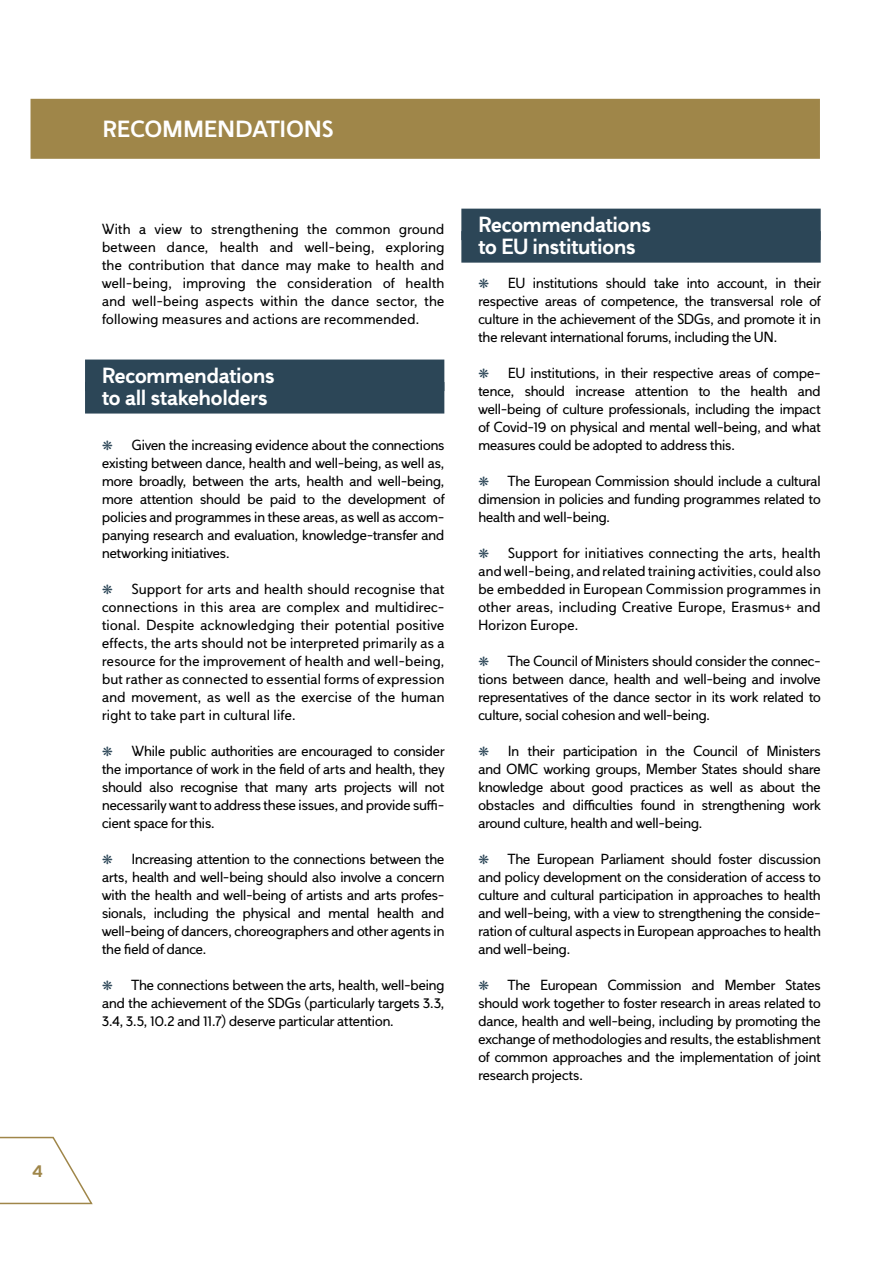
<style>
.page{position:relative;width:893px;height:1263px;background:#fff}
.page>*{position:absolute;margin:0;border:0;box-sizing:border-box;transform-origin:0 0}
.titre-sous{font:700 24px "Copenhagen Grotesk Nova";letter-spacing:.02em;color:#fff}
.titres_sous_sous_Rec{font:700 22.5px "Copenhagen Grotesk Nova";letter-spacing:-.005em;color:#fff}
.t1{font:700 18px "Copenhagen Grotesk Nova";color:#9f8649}
.luciole_tab{font:15px/18px "Copenhagen Grotesk Nova";color:#000;text-align:justify}
.Luciole_10{font:15px/18px "Copenhagen Grotesk Nova";letter-spacing:.03em;color:#000;text-align:justify}
</style>
<div class="page">
<svg style="left:0;top:1136px;width:93px;height:69px"></svg>
<div style="left:85px;top:360px;width:359px;height:31px;background:#2c4657"></div>
<div style="left:85px;top:382px;width:359px;height:32px;background:#2c4657"></div>
<div style="left:461px;top:209px;width:360px;height:31px;background:#2c4657"></div>
<div style="left:461px;top:231px;width:360px;height:32px;background:#2c4657"></div>
<div style="left:31px;top:99px;width:789px;height:60px;background:#9f8649"></div>
<p class="t1" style="left:32px;top:1160px;width:12px">4</p>
<p class="titre-sous" style="left:103px;top:114px;width:232px">RECOMMENDATIONS</p>
<p class="Luciole_10" style="left:102px;top:220px;width:344px">With a view to strengthening the common ground between dance, health and well-being, exploring the contribution that dance may make to health and well-being, improving the consideration of health and well-being aspects within the dance sector, the following measures and actions are recommended.</p>
<p class="titres_sous_sous_Rec" style="left:102px;top:361px;width:174px">Recommendations</p>
<p class="titres_sous_sous_Rec" style="left:102px;top:384px;width:167px">to all stakeholders</p>
<p class="luciole_tab" style="left:102px;top:436px;width:344px;text-indent:30px">Given the increasing evidence about the connections existing between dance, health and well-being, as well as, more broadly, between the arts, health and well-being, more attention should be paid to the development of policies and programmes in these areas, as well as accom&shy;panying research and evaluation, knowledge-transfer and networking initiatives.</p>
<p class="luciole_tab" style="left:102px;top:580px;width:344px;text-indent:30px">Support for arts and health should recognise that connections in this area are complex and multidirec&shy;tional. Despite acknowledging their potential positive effects, the arts should not be interpreted primarily as a resource for the improvement of health and well-being, but rather as connected to essential forms of expression and movement, as well as the exercise of the human right to take part in cultural life.</p>
<p class="luciole_tab" style="left:102px;top:742px;width:344px;text-indent:30px">While public authorities are encouraged to consider the importance of work in the field of arts and health, they should also recognise that many arts projects will not necessarily want to address these issues, and provide suffi&shy;cient space for this.</p>
<p class="luciole_tab" style="left:102px;top:850px;width:344px;text-indent:30px">Increasing attention to the connections between the arts, health and well-being should also involve a concern with the health and well-being of artists and arts profes&shy;sionals, including the physical and mental health and well-being of dancers, choreographers and other agents in the field of dance.</p>
<p class="luciole_tab" style="left:102px;top:976px;width:344px;text-indent:30px">The connections between the arts, health, well-being and the achievement of the SDGs (particularly targets 3.3, 3.4, 3.5, 10.2 and 11.7) deserve particular attention.</p>
<p class="titres_sous_sous_Rec" style="left:478px;top:210px;width:174px">Recommendations</p>
<p class="titres_sous_sous_Rec" style="left:478px;top:233px;width:159px">to EU institutions</p>
<p class="luciole_tab" style="left:478px;top:274px;width:344px;text-indent:30px">EU institutions should take into account, in their respective areas of competence, the transversal role of culture in the achievement of the SDGs, and promote it in the relevant international forums, including the UN.</p>
<p class="luciole_tab" style="left:478px;top:364px;width:344px;text-indent:30px">EU institutions, in their respective areas of compe&shy;tence, should increase attention to the health and well-being of culture professionals, including the impact of Covid-19 on physical and mental well-being, and what measures could be adopted to address this.</p>
<p class="luciole_tab" style="left:478px;top:472px;width:344px;text-indent:30px">The European Commission should include a cultural dimension in policies and funding programmes related to health and well-being.</p>
<p class="luciole_tab" style="left:478px;top:544px;width:344px;text-indent:30px">Support for initiatives connecting the arts, health and well-being, and related training activities, could also be embedded in European Commission programmes in other areas, including Creative Europe, Erasmus+ and Horizon Europe.</p>
<p class="luciole_tab" style="left:478px;top:652px;width:344px;text-indent:30px">The Council of Ministers should consider the connec&shy;tions between dance, health and well-being and involve representatives of the dance sector in its work related to culture, social cohesion and well-being.</p>
<p class="luciole_tab" style="left:478px;top:742px;width:344px;text-indent:30px">In their participation in the Council of Ministers and OMC working groups, Member States should share knowledge about good practices as well as about the obstacles and difficulties found in strengthening work around culture, health and well-being.</p>
<p class="luciole_tab" style="left:478px;top:850px;width:344px;text-indent:30px">The European Parliament should foster discussion and policy development on the consideration of access to culture and cultural participation in approaches to health and well-being, with a view to strengthening the conside&shy;ration of cultural aspects in European approaches to health and well-being.</p>
<p class="luciole_tab" style="left:478px;top:976px;width:344px;text-indent:30px">The European Commission and Member States should work together to foster research in areas related to dance, health and well-being, including by promoting the exchange of methodologies and results, the establishment of common approaches and the implementation of joint research projects.</p>
</div>
